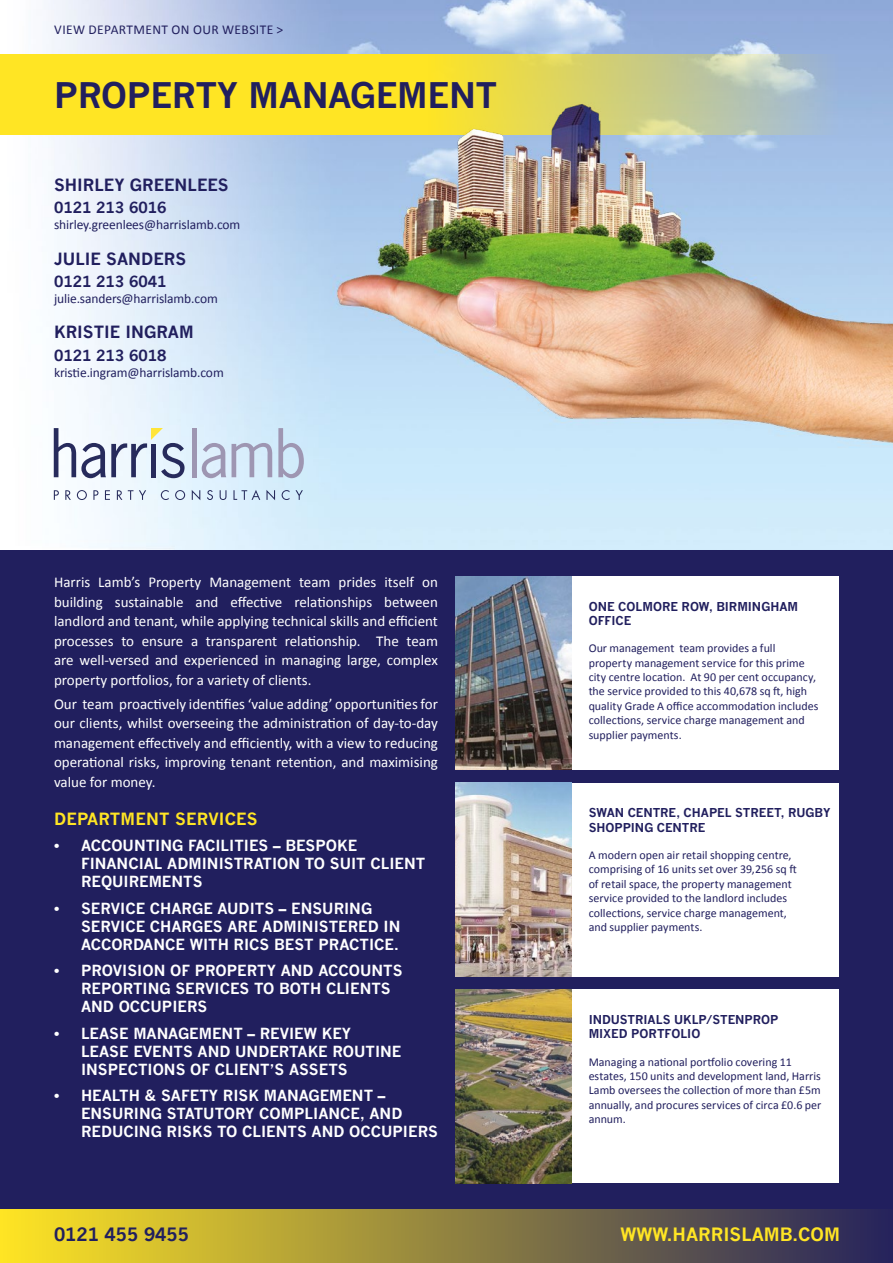
<style>
.page{position:relative;width:893px;height:1263px;background:#fff}
.page>*{position:absolute;margin:0;border:0;box-sizing:border-box;transform-origin:0 0}
.t1{font:700 34.5px "News Gothic";letter-spacing:-.01em;color:#211f5e}
.t2{font:700 18px "News Gothic";color:#ffe524}
.t3{font:700 18px "News Gothic";color:#211f5e}
.t4{font:700 16.5px "News Gothic";color:#211f5e}
.t5{font:700 16.5px "News Gothic";letter-spacing:.01em;color:#ffe524}
.t6{font:15px/19.5px "Calibri";color:#fff;text-align:justify}
.t7{font:700 15px/18px "News Gothic";color:#fff}
.t8{font:700 15px "News Gothic";color:#211f5e}
.t9{font:13.5px "Calibri";letter-spacing:-.01em;color:#211f5e}
.t10{font:13.5px "Calibri";letter-spacing:.03em;color:#211f5e}
.t11{font:12px/14.4px "Calibri";color:#211f5e}
.t12{font:700 12px/14.4px "News Gothic";letter-spacing:-.005em;color:#211f5e}
</style>
<div class="page">
<div style="left:0;top:54px;width:893px;height:81px;background:#ffe524"></div>
<div style="left:0;top:550px;width:893px;height:713px;background:#211f5e"></div>
<div style="left:0;top:1209px;width:893px;height:54px;background:linear-gradient(to right,#ffe524,#25235c)"></div>
<div style="left:455px;top:576px;width:384px;height:194px;background:#fff"></div>
<div style="left:455px;top:783px;width:384px;height:194px;background:#fff"></div>
<div style="left:455px;top:989px;width:384px;height:194px;background:#fff"></div>
<img style="left:455px;top:576px;width:117px;height:194px">
<hr style="left:192px;top:428px;width:4px;height:49px;background:#9e96b2">
<svg style="left:202px;top:443px;width:24px;height:35px"></svg>
<svg style="left:232px;top:443px;width:40px;height:34px"></svg>
<svg style="left:278px;top:428px;width:3px;height:50px"></svg>
<svg style="left:54px;top:428px;width:131px;height:50px"></svg>
<svg style="left:54px;top:490px;width:5px;height:10px"></svg>
<svg style="left:65px;top:490px;width:6px;height:10px"></svg>
<svg style="left:77px;top:490px;width:10px;height:10px"></svg>
<svg style="left:93px;top:490px;width:5px;height:10px"></svg>
<svg style="left:105px;top:490px;width:5px;height:10px"></svg>
<svg style="left:117px;top:490px;width:5px;height:10px"></svg>
<svg style="left:128px;top:490px;width:5px;height:10px"></svg>
<svg style="left:139px;top:490px;width:7px;height:10px"></svg>
<svg style="left:161px;top:490px;width:8px;height:10px"></svg>
<svg style="left:175px;top:490px;width:10px;height:10px"></svg>
<svg style="left:192px;top:490px;width:8px;height:10px"></svg>
<svg style="left:207px;top:490px;width:6px;height:10px"></svg>
<svg style="left:220px;top:490px;width:6px;height:10px"></svg>
<svg style="left:233px;top:490px;width:27px;height:10px"></svg>
<svg style="left:266px;top:490px;width:9px;height:10px"></svg>
<img style="left:455px;top:783px;width:117px;height:194px">
<img style="left:455px;top:989px;width:117px;height:194px">
<img style="left:281px;top:0;width:612px;height:550px">
<p class="t10" style="left:54px;top:21px;width:230px">VIEW DEPARTMENT ON OUR WEBSITE &gt;</p>
<h1 class="t1" style="left:54px;top:74px;width:445px">PROPERTY MANAGEMENT</h1>
<h3 class="t4" style="left:54px;top:175px;width:176px">SHIRLEY GREENLEES</h3>
<p class="t8" style="left:54px;top:198px;width:114px">0121 213 6016</p>
<p class="t9" style="left:54px;top:216px;width:188px">shirley.greenlees@harrislamb.com</p>
<h3 class="t4" style="left:54px;top:248px;width:134px">JULIE SANDERS</h3>
<p class="t8" style="left:54px;top:272px;width:114px">0121 213 6041</p>
<p class="t9" style="left:54px;top:290px;width:165px">julie.sanders@harrislamb.com</p>
<h3 class="t4" style="left:54px;top:322px;width:141px">KRISTIE INGRAM</h3>
<p class="t8" style="left:54px;top:346px;width:114px">0121 213 6018</p>
<p class="t9" style="left:54px;top:364px;width:171px">kristie.ingram@harrislamb.com</p>
<p class="t6" style="left:54px;top:573px;width:385px">Harris Lamb’s Property Management team prides itself on building sustainable and effective relationships between landlord and tenant, while applying technical skills and efficient processes to ensure a transparent relationship. The team are well-versed and experienced in managing large, complex property portfolios, for a variety of clients.</p>
<p class="t6" style="left:54px;top:694px;width:385px">Our team proactively identifies ‘value adding’ opportunities for our clients, whilst overseeing the administration of day-to-day management effectively and efficiently, with a view to reducing operational risks, improving tenant retention, and maximising value for money.</p>
<h3 class="t5" style="left:54px;top:808px;width:205px">DEPARTMENT SERVICES</h3>
<p class="t7" style="left:81px;top:836px;width:346px;text-indent:-27px">• ACCOUNTING FACILITIES – BESPOKE<br>FINANCIAL ADMINISTRATION TO SUIT CLIENT<br>REQUIREMENTS</p>
<p class="t7" style="left:81px;top:899px;width:321px;text-indent:-27px">• SERVICE CHARGE AUDITS – ENSURING<br>SERVICE CHARGES ARE ADMINISTERED IN<br>ACCORDANCE WITH RICS BEST PRACTICE.</p>
<p class="t7" style="left:81px;top:961px;width:323px;text-indent:-27px">• PROVISION OF PROPERTY AND ACCOUNTS<br>REPORTING SERVICES TO BOTH CLIENTS<br>AND OCCUPIERS</p>
<p class="t7" style="left:81px;top:1024px;width:322px;text-indent:-27px">• LEASE MANAGEMENT – REVIEW KEY<br>LEASE EVENTS AND UNDERTAKE ROUTINE<br>INSPECTIONS OF CLIENT’S ASSETS</p>
<p class="t7" style="left:81px;top:1086px;width:358px;text-indent:-27px">• HEALTH &amp; SAFETY RISK MANAGEMENT –<br>ENSURING STATUTORY COMPLIANCE, AND<br>REDUCING RISKS TO CLIENTS AND OCCUPIERS</p>
<h2 class="t3" style="left:54px;top:1224px;width:137px">0121 455 9455</h2>
<p class="t12" style="left:589px;top:599px;width:211px">ONE COLMORE ROW, BIRMINGHAM<br>OFFICE</p>
<p class="t11" style="left:589px;top:641px;width:231px">Our management team provides a full property management service for this prime city centre location. At 90 per cent occupancy, the service provided to this 40,678 sq ft, high quality Grade A office accommodation includes collections, service charge management and supplier payments.</p>
<p class="t12" style="left:589px;top:806px;width:243px">SWAN CENTRE, CHAPEL STREET, RUGBY<br>SHOPPING CENTRE</p>
<p class="t11" style="left:589px;top:848px;width:210px">A modern open air retail shopping centre, comprising of 16 units set over 39,256 sq ft of retail space, the property management service provided to the landlord includes collections, service charge management, and supplier payments.</p>
<p class="t12" style="left:589px;top:1012px;width:191px">INDUSTRIALS UKLP/STENPROP<br>MIXED PORTFOLIO</p>
<p class="t11" style="left:589px;top:1054px;width:234px">Managing a national portfolio covering 11 estates, 150 units and development land, Harris Lamb oversees the collection of more than £5m annually, and procures services of circa £0.6 per annum.</p>
<h2 class="t2" style="left:621px;top:1224px;width:221px">WWW.HARRISLAMB.COM</h2>
</div>
